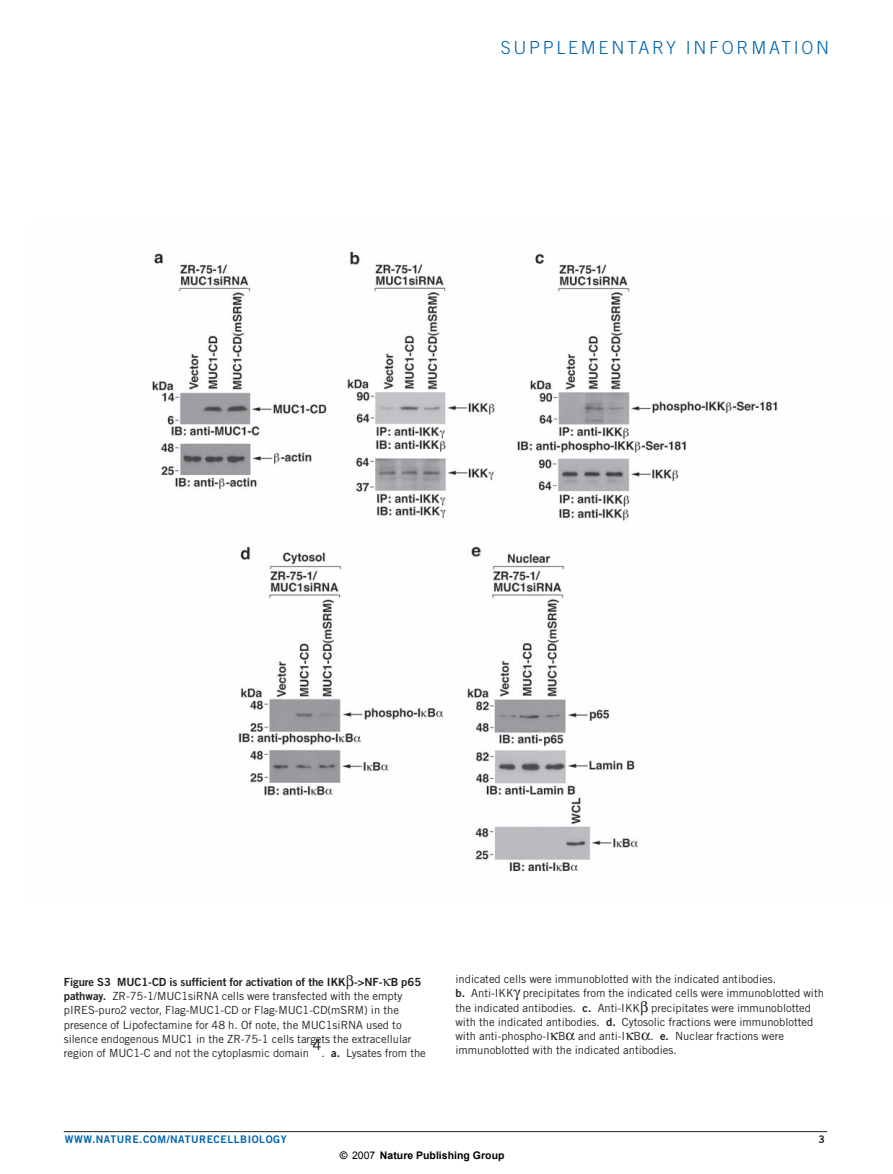
<style>
.page{position:relative;width:893px;height:1174px;background:#fff}
.page>*{position:absolute;margin:0;border:0;box-sizing:border-box;transform-origin:0 0}
.t1{font:300 18px "Trade Gothic";letter-spacing:.15em;color:#0165ae}
.t2{font:15px "Trade Gothic";color:#231f20}
.t3{font:11.25px/14.2px "Trade Gothic";letter-spacing:-.005em;color:#231f20}
.t4{font:11.25px "Trade Gothic Bold Two";letter-spacing:-.005em;color:#231f20}
.t5{font:10.5px "Trade Gothic Bold Two";letter-spacing:.05em;color:#0165ae}
.t6{font:700 10.5px "Arial";color:#000}
.t7{font:10.5px "Trade Gothic Bold Two";color:#231f20}
.s1{font-family:"Trade Gothic Bold Two"}
.s2{font-weight:400}
</style>
<div class="page">
<hr style="left:64px;top:1131px;width:763px;height:1px;background:#231f20">
<img style="left:152px;top:251px;width:626px;height:621px">
<h1 class="t1" style="left:501px;top:37px;width:330px">SUPPLEMENTARY INFORMATION</h1>
<p class="t4" style="left:64px;top:975px;width:359px">Figure S3 MUC1-CD is sufficient for activation of the IKK -&gt;NF- B p65</p>
<p class="t3" style="left:64px;top:989px;width:349px"><span class="s1">pathway.</span> ZR-75-1/MUC1siRNA cells were transfected with the empty pIRES-puro2 vector, Flag-MUC1-CD or Flag-MUC1-CD(mSRM) in the presence of Lipofectamine for 48 h. Of note, the MUC1siRNA used to silence endogenous MUC1 in the ZR-75-1 cells targets the extracellular region of MUC1-C and not the cytoplasmic domain</p>
<h2 class="t2" style="left:312px;top:1035px;width:11px">4</h2>
<p class="t3" style="left:321px;top:1046px;width:106px">. <span class="s1">a.</span> Lysates from the</p>
<p class="t3" style="left:455px;top:971px;width:370px">indicated cells were immunoblotted with the indicated antibodies.<br><span class="s1">b.</span> Anti-IKK precipitates from the indicated cells were immunoblotted with the indicated antibodies. <span class="s1">c.</span> Anti-IKK precipitates were immunoblotted with the indicated antibodies. <span class="s1">d.</span> Cytosolic fractions were immunoblotted with anti-phospho-I B and anti-I B . <span class="s1">e.</span> Nuclear fractions were immunoblotted with the indicated antibodies.</p>
<p class="t5" style="left:65px;top:1132px;width:223px">WWW.NATURE.COM/NATURECELLBIOLOGY</p>
<p class="t7" style="left:818px;top:1132px;width:8px">3</p>
<p class="t6" style="left:340px;top:1148px;width:166px">© <span class="s2">2007</span> Nature Publishing Group</p>
</div>
